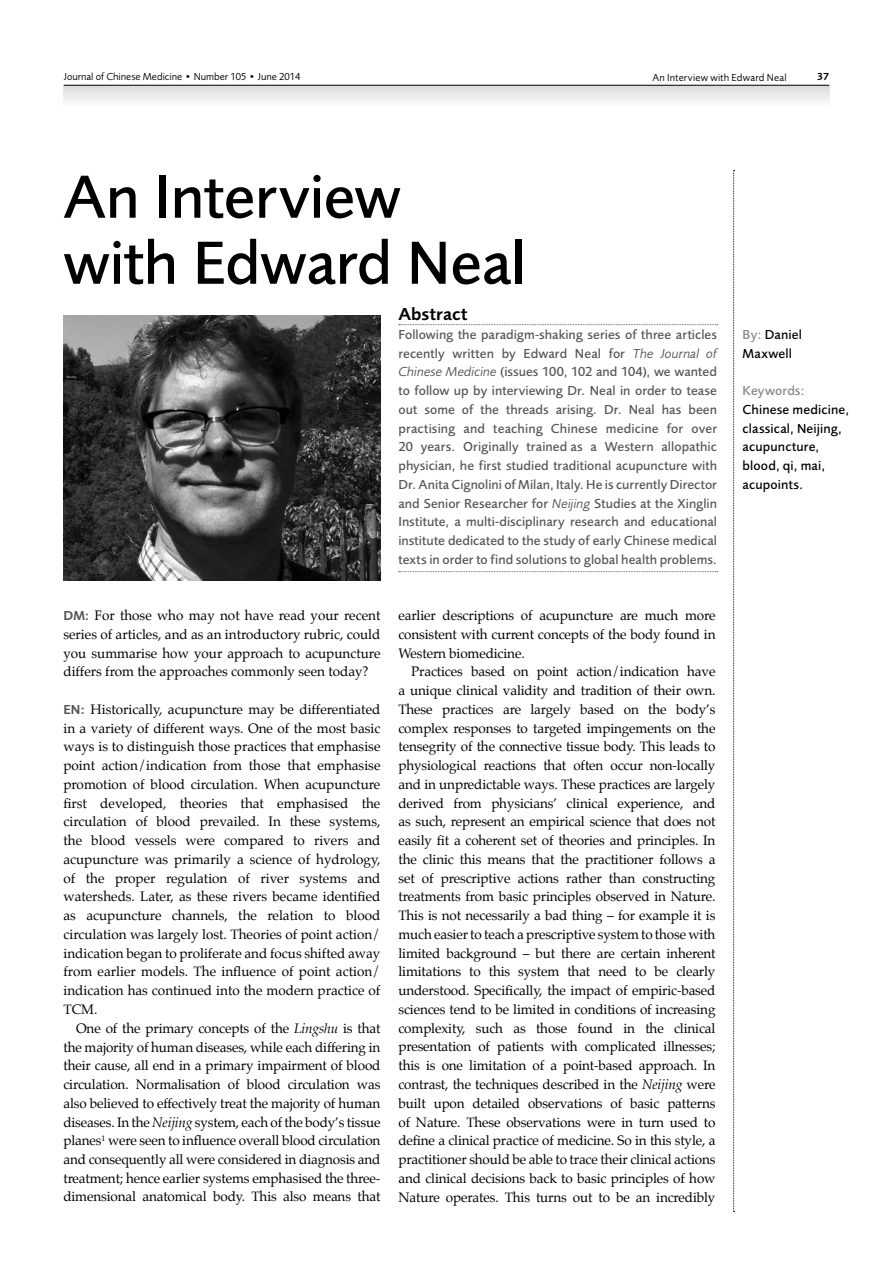
<style>
.page{position:relative;width:893px;height:1263px;background:#fff}
.page>*{position:absolute;margin:0;border:0;box-sizing:border-box;transform-origin:0 0}
.t1{font:500 63px/66px "Foundry Sans";letter-spacing:-.005em;color:#000}
.t2{font:600 18px "Foundry Sans";letter-spacing:.005em;color:#000}
.t3{font:13.5px/18.8px "Palatino";letter-spacing:-.01em;color:#000;text-align:justify}
.t4{font:500 13.5px/18.8px "Foundry Sans";color:#575756;text-align:justify}
.t5{font:500 13.5px/18.8px "Foundry Sans";letter-spacing:.01em;color:#000}
.t6{font:500 13.5px "Foundry Sans";letter-spacing:.005em;color:#878787}
.t7{font:10.5px "Foundry Sans";color:#000}
.t8{font:10.5px "Foundry Sans";letter-spacing:.025em;color:#000}
.t9{font:600 10.5px "Foundry Sans";color:#000}
.s1{font-family:"Foundry Sans";font-weight:600;color:#575756}
.s2{font-style:italic}
.s3{font-weight:400;font-style:italic}
.s4{color:#878787}
</style>
<div class="page">
<svg style="left:64px;top:86px;width:765px;height:15px"></svg>
<hr style="left:64px;top:85px;width:765px;height:1px;background:#000">
<svg style="left:733px;top:170px;width:2px;height:1042px"></svg>
<svg style="left:399px;top:324px;width:319px;height:1px"></svg>
<svg style="left:399px;top:571px;width:319px;height:1px"></svg>
<img style="left:64px;top:316px;width:316px;height:264px">
<p class="t7" style="left:64px;top:71px;width:238px">Journal of Chinese Medicine • Number 105 • June 2014</p>
<p class="t8" style="left:652px;top:71px;width:136px">An Interview with Edward Neal</p>
<p class="t9" style="left:817px;top:71px;width:14px">37</p>
<h1 class="t1" style="left:63px;top:163px;width:464px">An Interview with Edward Neal</h1>
<p class="t3" style="left:63px;top:607px;width:319px"><span class="s1">DM:</span> For those who may not have read your recent series of articles, and as an introductory rubric, could you summarise how your approach to acupuncture differs from the approaches commonly seen today?</p>
<p class="t3" style="left:63px;top:701px;width:319px"><span class="s1">EN:</span> Historically, acupuncture may be differentiated in a variety of different ways. One of the most basic ways is to distinguish those practices that emphasise point action/indication from those that emphasise promotion of blood circulation. When acupuncture first developed, theories that emphasised the circulation of blood prevailed. In these systems, the blood vessels were compared to rivers and acupuncture was primarily a science of hydrology, of the proper regulation of river systems and watersheds. Later, as these rivers became identified as acupuncture channels, the relation to blood circulation was largely lost. Theories of point action/ indication began to proliferate and focus shifted away from earlier models. The influence of point action/ indication has continued into the modern practice of TCM.</p>
<p class="t3" style="left:63px;top:1020px;width:319px;text-indent:13px">One of the primary concepts of the <span class="s2">Lingshu</span> is that the majority of human diseases, while each differing in their cause, all end in a primary impairment of blood circulation. Normalisation of blood circulation was also believed to effectively treat the majority of human diseases. In the <span class="s2">Neijing</span> system, each of the body’s tissue planes<sup>1</sup> were seen to influence overall blood circulation and consequently all were considered in diagnosis and treatment; hence earlier systems emphasised the three&shy;dimensional anatomical body. This also means that</p>
<h2 class="t2" style="left:398px;top:304px;width:71px">Abstract</h2>
<p class="t4" style="left:398px;top:325px;width:320px">Following the paradigm-shaking series of three articles recently written by Edward Neal for <span class="s3">The Journal of Chinese Medicine</span> (issues 100, 102 and 104), we wanted to follow up by interviewing Dr. Neal in order to tease out some of the threads arising. Dr. Neal has been practising and teaching Chinese medicine for over 20 years. Originally trained as a Western allopathic physician, he first studied traditional acupuncture with Dr. Anita Cignolini of Milan, Italy. He is currently Director and Senior Researcher for <span class="s3">Neijing</span> Studies at the Xinglin Institute, a multi-disciplinary research and educational institute dedicated to the study of early Chinese medical texts in order to find solutions to global health problems.</p>
<p class="t3" style="left:398px;top:607px;width:319px">earlier descriptions of acupuncture are much more consistent with current concepts of the body found in Western biomedicine.</p>
<p class="t3" style="left:398px;top:663px;width:319px;text-indent:13px">Practices based on point action/indication have a unique clinical validity and tradition of their own.<br>These practices are largely based on the body’s complex responses to targeted impingements on the tensegrity of the connective tissue body. This leads to physiological reactions that often occur non-locally and in unpredictable ways. These practices are largely derived from physicians’ clinical experience, and as such, represent an empirical science that does not easily fit a coherent set of theories and principles. In the clinic this means that the practitioner follows a set of prescriptive actions rather than constructing treatments from basic principles observed in Nature.<br>This is not necessarily a bad thing – for example it is much easier to teach a prescriptive system to those with limited background – but there are certain inherent limitations to this system that need to be clearly understood. Specifically, the impact of empiric-based sciences tend to be limited in conditions of increasing complexity, such as those found in the clinical presentation of patients with complicated illnesses; this is one limitation of a point-based approach. In contrast, the techniques described in the <span class="s2">Neijing</span> were built upon detailed observations of basic patterns of Nature. These observations were in turn used to define a clinical practice of medicine. So in this style, a practitioner should be able to trace their clinical actions and clinical decisions back to basic principles of how Nature operates. This turns out to be an incredibly</p>
<p class="t5" style="left:743px;top:325px;width:61px"><span class="s4">By:</span> Daniel<br>Maxwell</p>
<p class="t6" style="left:743px;top:383px;width:64px">Keywords:</p>
<p class="t5" style="left:743px;top:400px;width:108px">Chinese medicine, classical, Neijing, acupuncture, blood, qi, mai, acupoints.</p>
</div>
